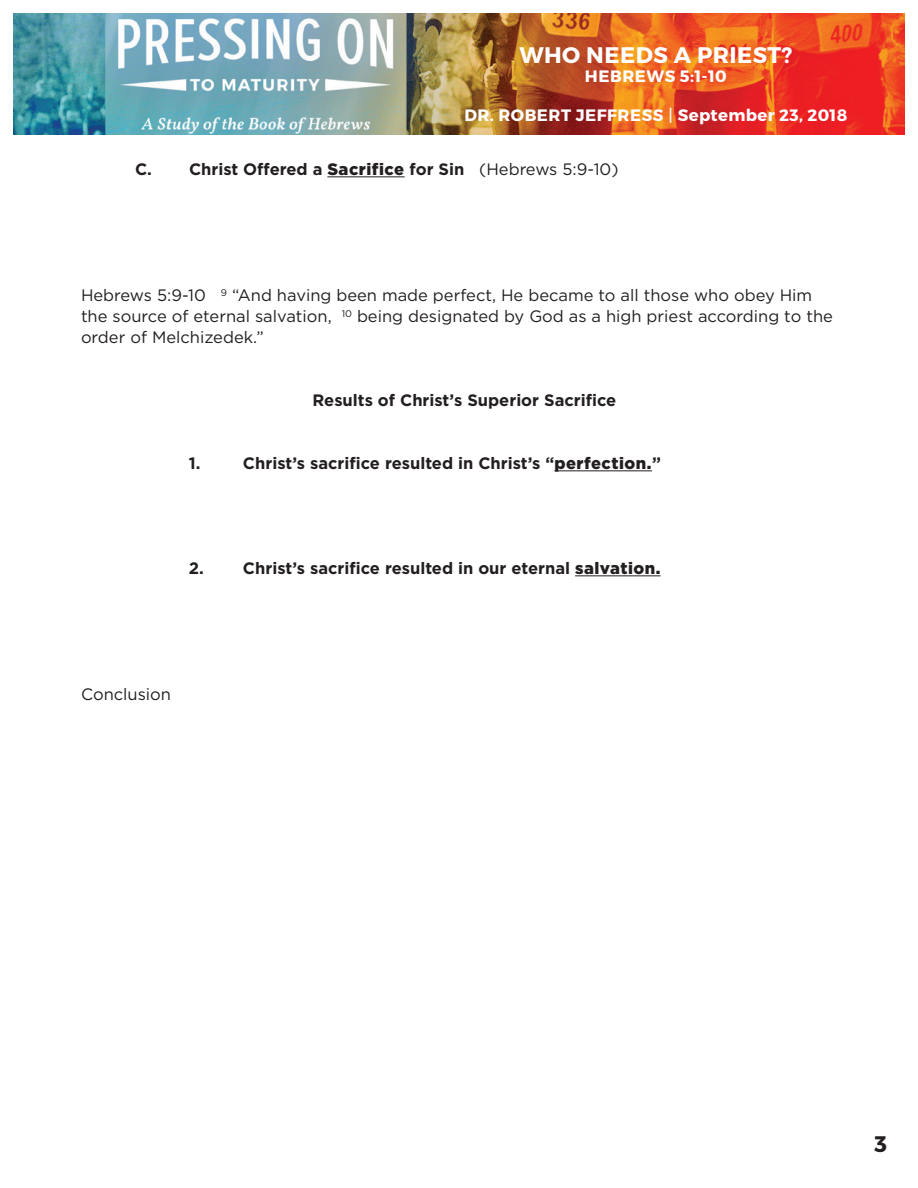
<style>
.page{position:relative;width:918px;height:1188px;background:#fff}
.page>*{position:absolute;margin:0;border:0;box-sizing:border-box;transform-origin:0 0}
.t1{font:700 22.5px "Montserrat";letter-spacing:.02em;color:#fff}
.t2{font:700 22.5px "Montserrat";color:#231f20}
.t3{font:700 16.5px "Gotham";color:#231f20}
.t4{font:16.5px/21px "Gotham";color:#231f20}
.t5{font:700 16.5px "Montserrat";letter-spacing:.03em;color:#fff}
.s1{font-weight:400}
.s2{font-weight:900}
</style>
<div class="page">
<img style="left:14px;top:14px;width:890px;height:121px">
<hr style="left:327px;top:176px;width:78px;height:1px;background:#231f20">
<hr style="left:554px;top:470px;width:98px;height:1px;background:#231f20">
<hr style="left:575px;top:575px;width:86px;height:1px;background:#231f20">
<p class="t1" style="left:519px;top:41px;width:274px">WHO NEEDS A PRIEST?</p>
<p class="t5" style="left:585px;top:66px;width:143px">HEBREWS 5:1-10</p>
<p class="t5" style="left:464px;top:105px;width:384px">DR. ROBERT JEFFRESS <span class="s1">|</span> September 23, 2018</p>
<p class="t3" style="left:135px;top:158px;width:485px">C. Christ Offered a <span class="s2">Sacrifice</span> for Sin <span class="s1">(Hebrews 5:9-10)</span></p>
<p class="t4" style="left:81px;top:285px;width:753px">Hebrews 5:9-10 <sup>9</sup> “And having been made perfect, He became to all those who obey Him the source of eternal salvation, <sup>10</sup> being designated by God as a high priest according to the order of Melchizedek.”</p>
<p class="t3" style="left:312px;top:389px;width:305px">Results of Christ’s Superior Sacrifice</p>
<p class="t3" style="left:189px;top:452px;width:13px">1.</p>
<p class="t3" style="left:243px;top:452px;width:419px">Christ’s sacrifice resulted in Christ’s “<span class="s2">perfection.</span>”</p>
<p class="t3" style="left:189px;top:557px;width:473px">2. Christ’s sacrifice resulted in our eternal <span class="s2">salvation.</span></p>
<p class="t4" style="left:81px;top:684px;width:92px">Conclusion</p>
<p class="t2" style="left:874px;top:1130px;width:14px">3</p>
</div>
